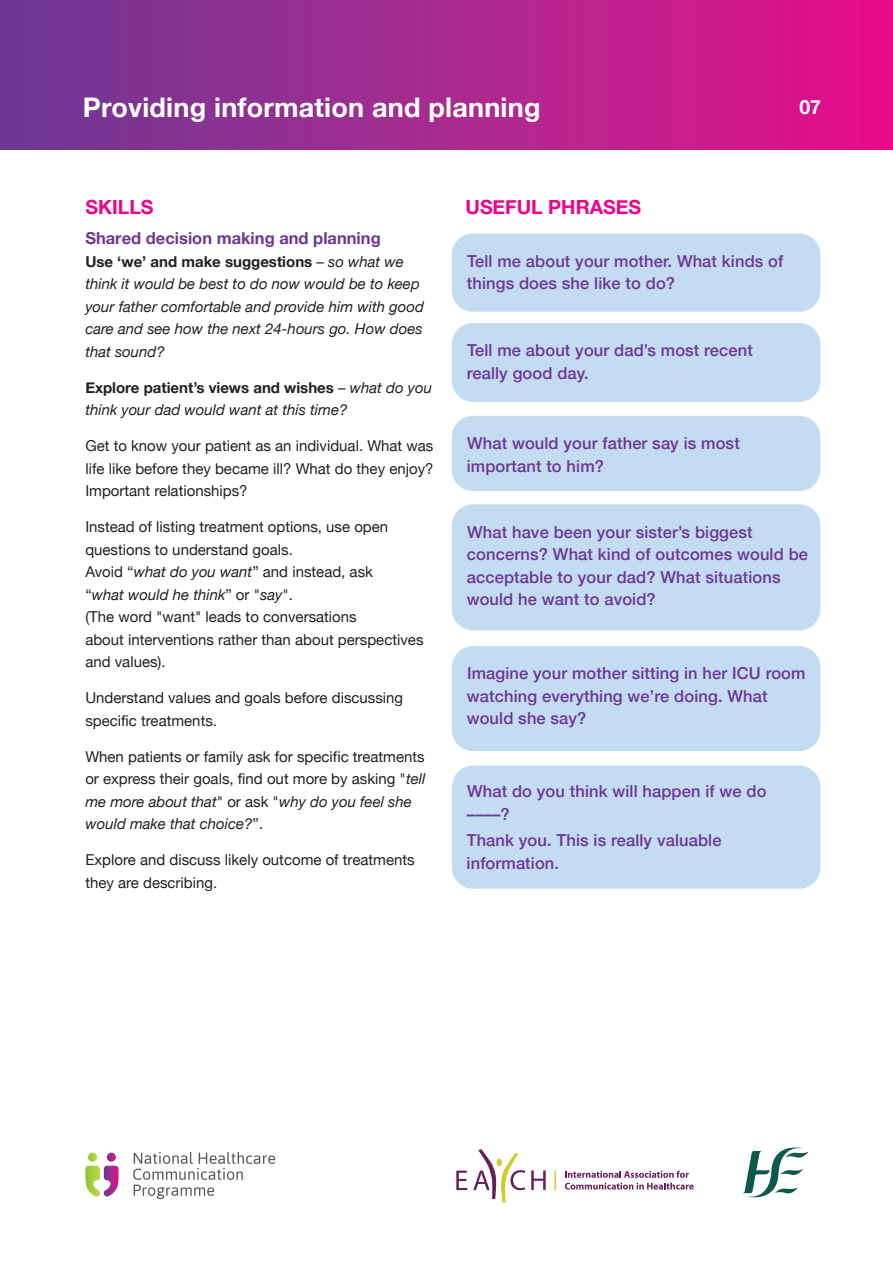
<style>
.page{position:relative;width:893px;height:1263px;background:#fff}
.page>*{position:absolute;margin:0;border:0;box-sizing:border-box;transform-origin:0 0}
.t1{font:700 27px "Helvetica Neue";letter-spacing:.01em;color:#fff}
.t2{font:700 19.5px "Helvetica Neue";color:#ed028c}
.t3{font:700 19.5px "Helvetica Neue";color:#fff}
.t4{font:500 16.5px/22.5px "Helvetica Neue";letter-spacing:.01em;color:#6c3695}
.t5{font:700 16.5px "Helvetica Neue";color:#6c3695}
.t6{font:15px/22.5px "Helvetica Neue";color:#231f20}
.t7{font:italic 15px/22.5px "Helvetica Neue";color:#231f20}
.s1{font-weight:700;font-style:normal}
.s2{font-style:normal}
.s3{font-style:italic}
</style>
<div class="page">
<div style="left:452px;top:233px;width:368px;height:79px;background:#c4dcf1;border-radius:21px"></div>
<div style="left:452px;top:323px;width:368px;height:79px;background:#c4dcf1;border-radius:21px"></div>
<div style="left:452px;top:416px;width:368px;height:75px;background:#c4dcf1;border-radius:21px"></div>
<div style="left:452px;top:504px;width:368px;height:126px;background:#c4dcf1;border-radius:21px"></div>
<div style="left:452px;top:646px;width:368px;height:105px;background:#c4dcf1;border-radius:21px"></div>
<div style="left:452px;top:766px;width:368px;height:123px;background:#c4dcf1;border-radius:21px"></div>
<div style="left:0;top:0;width:893px;height:149px;background:linear-gradient(to right,#6c3c94,#e6128b)"></div>
<svg style="left:133px;top:1152px;width:142px;height:47px"></svg>
<svg style="left:85px;top:1153px;width:34px;height:44px"></svg>
<svg style="left:743px;top:1147px;width:66px;height:51px"></svg>
<svg style="left:456px;top:1171px;width:11px;height:19px"></svg>
<svg style="left:531px;top:1170px;width:15px;height:20px"></svg>
<svg style="left:473px;top:1149px;width:52px;height:54px"></svg>
<div style="left:496px;top:1159px;width:6px;height:7px;background:#cdcd2a;border-radius:50%"></div>
<hr style="left:554px;top:1170px;width:2px;height:20px;background:#cdce2a">
<svg style="left:565px;top:1171px;width:129px;height:18px"></svg>
<h1 class="t1" style="left:83px;top:86px;width:459px">Providing information and planning</h1>
<h2 class="t3" style="left:799px;top:91px;width:23px">07</h2>
<h2 class="t2" style="left:85px;top:191px;width:70px">SKILLS</h2>
<p class="t5" style="left:85px;top:225px;width:297px">Shared decision making and planning</p>
<p class="t7" style="left:85px;top:251px;width:340px"><span class="s1">Use ‘we’ and make suggestions</span> <span class="s2">–</span> so what we think it would be best to do now would be to keep your father comfortable and provide him with good care and see how the next 24-hours go. How does that sound?</p>
<p class="t7" style="left:85px;top:377px;width:348px"><span class="s1">Explore patient’s views and wishes</span> <span class="s2">–</span> what do you think your dad would want at this time?</p>
<p class="t6" style="left:85px;top:435px;width:350px;text-align:justify">Get to know your patient as an individual. What was life like before they became ill? What do they enjoy?<br>Important relationships?</p>
<p class="t6" style="left:85px;top:516px;width:340px">Instead of listing treatment options, use open questions to understand goals.<br>Avoid “<span class="s3">what do you want</span>” and instead, ask<br>“<span class="s3">what would he think</span>” or "<span class="s3">say</span>".<br>(The word "want" leads to conversations<br>about interventions rather than about perspectives and values).</p>
<p class="t6" style="left:85px;top:687px;width:319px">Understand values and goals before discussing specific treatments.</p>
<p class="t6" style="left:85px;top:746px;width:342px">When patients or family ask for specific treatments or express their goals, find out more by asking "<span class="s3">tell me more about that</span>" or ask "<span class="s3">why do you feel she would make that choice?</span>”.</p>
<p class="t6" style="left:85px;top:849px;width:331px">Explore and discuss likely outcome of treatments they are describing.</p>
<h2 class="t2" style="left:466px;top:191px;width:177px">USEFUL PHRASES</h2>
<p class="t4" style="left:467px;top:248px;width:318px">Tell me about your mother. What kinds of things does she like to do?</p>
<p class="t4" style="left:467px;top:338px;width:288px">Tell me about your dad’s most recent really good day.</p>
<p class="t4" style="left:467px;top:431px;width:275px">What would your father say is most important to him?</p>
<p class="t4" style="left:467px;top:519px;width:343px">What have been your sister’s biggest concerns? What kind of outcomes would be acceptable to your dad? What situations would he want to avoid?</p>
<p class="t4" style="left:467px;top:661px;width:340px">Imagine your mother sitting in her ICU room watching everything we’re doing. What would she say?</p>
<p class="t4" style="left:467px;top:778px;width:301px">What do you think will happen if we do ––––?</p>
<p class="t4" style="left:467px;top:828px;width:256px">Thank you. This is really valuable information.</p>
</div>
